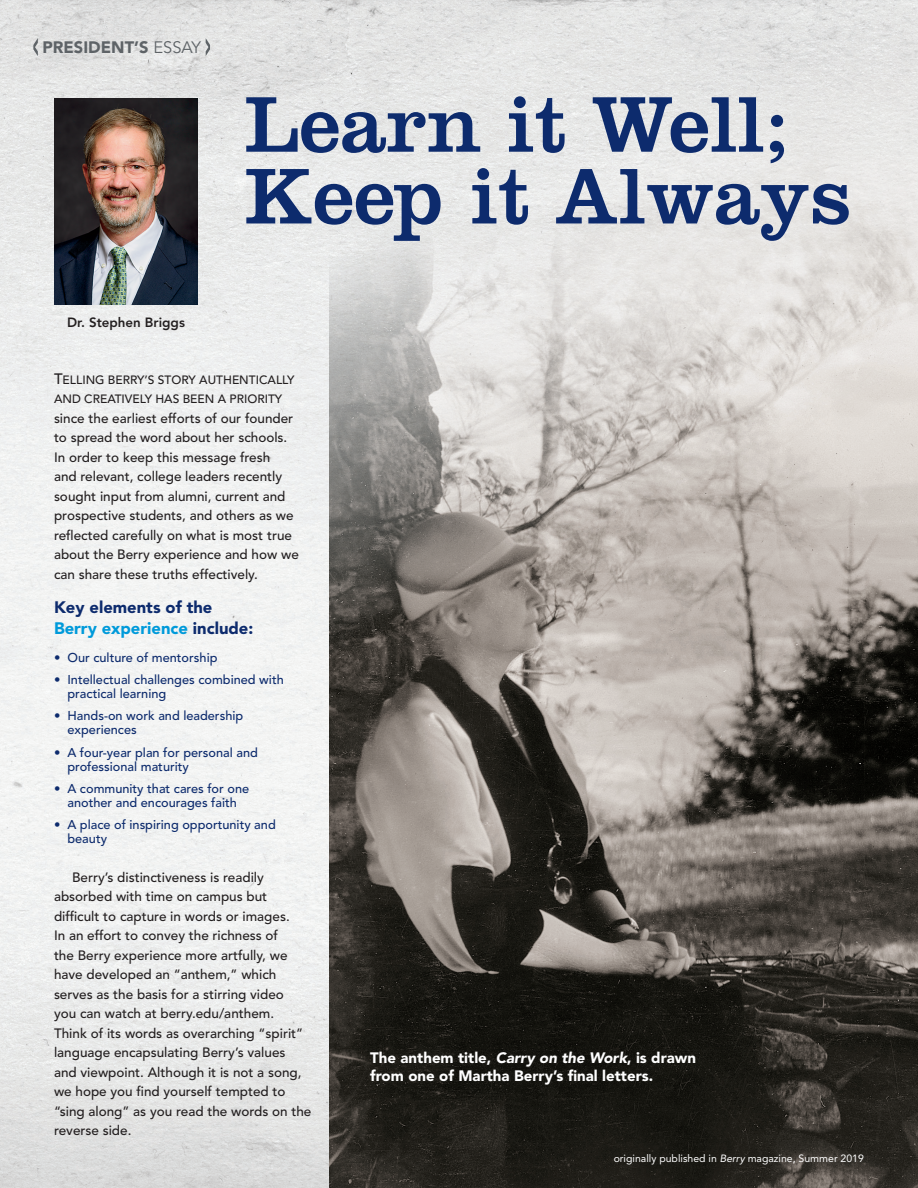
<style>
.page{position:relative;width:918px;height:1188px;background:#fff}
.page>*{position:absolute;margin:0;border:0;box-sizing:border-box;transform-origin:0 0}
.t1{font:82.05px/71.7px "Clarendon LT Std";color:#0d2b6d}
.Mag_FeatureBody_ConR{font:900 16.5px/20.4px "Avenir LT Std";color:#0d2b6d}
.Mag_FeatureBody_ConR-2{font:900 16.5px "Avenir LT Std";color:#5e6367}
.Mag_FeatureBody_ConR-3{font:900 15px/18.5px "Avenir LT Std";color:#fff}
.Mag_FeatureBody_ConR-4{font:500 13.5px/19.5px "Avenir LT Std";color:#231f20}
.Mag_Captions_Av85_8{font:800 13.35px "Avenir LT Std";color:#231f20}
.Mag_FeatureBody_ConR-5{font:500 12.75px/14px "Avenir LT Std";color:#0d2b6d}
.Mag_FeatureBody_ConR-6{font:500 12px/19.5px "Avenir LT Std";color:#231f20}
.t2{font:10.5px "Avenir LT Std";color:#fff}
.s1{font-weight:400}
.s2{font-size:15px}
.s3{color:#009ada}
.s4{font-style:italic}
</style>
<div class="page">
<img style="left:0;top:0;width:329px;height:1188px">
<img style="left:329px;top:0;width:589px;height:1188px">
<img style="left:54px;top:99px;width:144px;height:206px">
<svg style="left:33px;top:38px;width:5px;height:18px"></svg>
<svg style="left:206px;top:38px;width:4px;height:18px"></svg>
<p class="Mag_FeatureBody_ConR-2" style="left:42px;top:37px;width:160px">PRESIDENT’S <span class="s1">ESSAY</span></p>
<p class="Mag_FeatureBody_ConR-2" style="left:56px;top:41px;width:160px">PRESIDENT’S <span class="s1">ESSAY</span></p>
<p class="Mag_Captions_Av85_8" style="left:59px;top:305px;width:136px">Dr. Stephen R. Briggs</p>
<p class="Mag_Captions_Av85_8" style="left:67px;top:314px;width:119px">Dr. Stephen Briggs</p>
<p class="t1" style="left:245px;top:88px;width:608px">Learn it Well;<br>Keep it Always</p>
<p class="Mag_FeatureBody_ConR-6" style="left:54px;top:370px;width:242px"><span class="s2">T</span>ELLING BERRY’S STORY AUTHENTICALLY<br>AND CREATIVELY HAS BEEN A PRIORITY</p>
<p class="Mag_FeatureBody_ConR-4" style="left:54px;top:409px;width:246px">since the earliest efforts of our founder to spread the word about her schools.<br>In order to keep this message fresh<br>and relevant, college leaders recently sought input from alumni, current and prospective students, and others as we reflected carefully on what is most true about the Berry experience and how we can share these truths effectively.</p>
<p class="Mag_FeatureBody_ConR" style="left:54px;top:597px;width:201px">Key elements of the<br><span class="s3">Berry experience</span> include:</p>
<p class="Mag_FeatureBody_ConR-5" style="left:54px;top:651px;width:165px">• Our culture of mentorship</p>
<p class="Mag_FeatureBody_ConR-5" style="left:67px;top:673px;width:218px;text-indent:-13px">• Intellectual challenges combined with practical learning</p>
<p class="Mag_FeatureBody_ConR-5" style="left:67px;top:709px;width:177px;text-indent:-13px">• Hands-on work and leadership experiences</p>
<p class="Mag_FeatureBody_ConR-5" style="left:67px;top:746px;width:192px;text-indent:-13px">• A four-year plan for personal and professional maturity</p>
<p class="Mag_FeatureBody_ConR-5" style="left:54px;top:782px;width:197px;text-align:center">• A community that cares for one another and encourages faith</p>
<p class="Mag_FeatureBody_ConR-5" style="left:67px;top:818px;width:210px;text-indent:-13px">• A place of inspiring opportunity and beauty</p>
<p class="Mag_FeatureBody_ConR-4" style="left:54px;top:868px;width:259px;text-indent:18px">Berry’s distinctiveness is readily absorbed with time on campus but difficult to capture in words or images.<br>In an effort to convey the richness of<br>the Berry experience more artfully, we have developed an “anthem,” which serves as the basis for a stirring video<br>you can watch at berry.edu/anthem.<br>Think of its words as overarching “spirit” language encapsulating Berry’s values and viewpoint. Although it is not a song, we hope you find yourself tempted to “sing along” as you read the words on the reverse side.</p>
<p class="Mag_FeatureBody_ConR-3" style="left:370px;top:1048px;width:327px">The anthem title, <span class="s4">Carry on the Work</span>, is drawn from one of Martha Berry’s final letters.</p>
<p class="t2" style="left:614px;top:1152px;width:252px">originally published in <span class="s4">Berry</span> magazine, Summer 2019</p>
</div>
